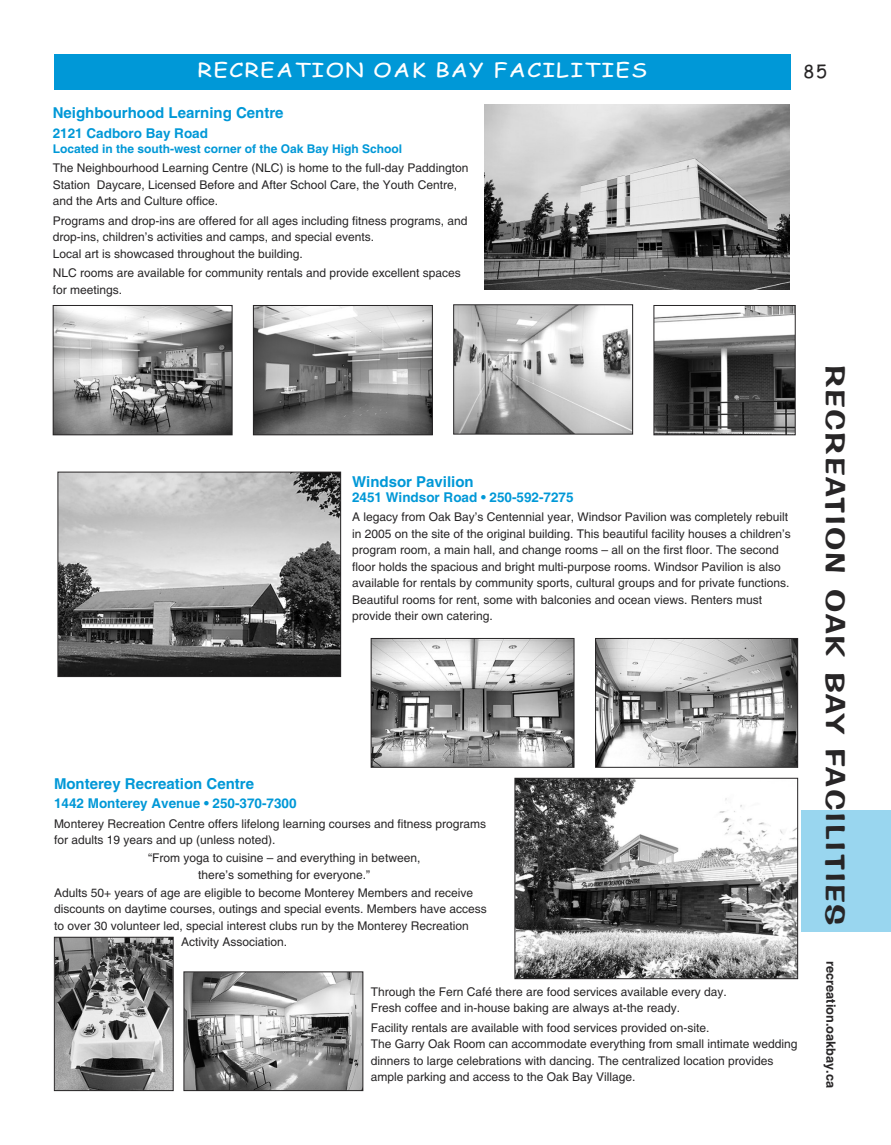
<style>
.page{position:relative;width:891px;height:1145px;background:#fff}
.page>*{position:absolute;margin:0;border:0;box-sizing:border-box;transform-origin:0 0}
.t1{font:27px "Impress BT";letter-spacing:.05em;color:#272526;scale:1.3 1}
.t2{font:19.5px "Comic Sans MS";letter-spacing:.05em;color:#fff;scale:1.2 1}
.t3{font:18px "Comic Sans MS";color:#272526}
.t4{font:700 15px "Helvetica";color:#0098d7}
.t5{font:700 13.5px "Helvetica";color:#0098d7}
.t6{font:700 12.75px "Helvetica";color:#272526}
.t7{font:12px/16.5px "Helvetica";color:#272526}
.t8{font:700 12px "Helvetica";color:#0098d7}
</style>
<div class="page">
<div style="left:801px;top:810px;width:90px;height:122px;background:#99d6ef"></div>
<div style="left:54px;top:54px;width:737px;height:35px;background:#0098d7"></div>
<img style="left:186px;top:973px;width:175px;height:116px">
<div style="left:184px;top:971px;width:179px;height:120px;border:1px solid #272526"></div>
<img style="left:56px;top:939px;width:116px;height:150px">
<div style="left:54px;top:937px;width:120px;height:154px;border:1px solid #272526"></div>
<img style="left:55px;top:307px;width:176px;height:126px">
<div style="left:53px;top:305px;width:180px;height:130px;border:1px solid #272526"></div>
<img style="left:255px;top:307px;width:176px;height:126px">
<div style="left:253px;top:305px;width:180px;height:130px;border:1px solid #272526"></div>
<img style="left:455px;top:306px;width:176px;height:126px">
<div style="left:453px;top:304px;width:180px;height:130px;border:1px solid #272526"></div>
<img style="left:656px;top:307px;width:138px;height:126px">
<div style="left:654px;top:305px;width:142px;height:130px;border:1px solid #272526"></div>
<img style="left:597px;top:640px;width:199px;height:126px">
<div style="left:595px;top:638px;width:203px;height:130px;border:1px solid #272526"></div>
<img style="left:485px;top:104px;width:305px;height:186px">
<img style="left:60px;top:474px;width:279px;height:201px">
<div style="left:58px;top:472px;width:283px;height:205px;border:1px solid #272526"></div>
<img style="left:373px;top:640px;width:199px;height:126px">
<div style="left:371px;top:638px;width:203px;height:130px;border:1px solid #272526"></div>
<img style="left:517px;top:780px;width:279px;height:197px">
<div style="left:515px;top:778px;width:283px;height:201px;border:1px solid #272526"></div>
<h2 class="t2" style="left:198px;top:58px;width:376px">RECREATION OAK BAY FACILITIES</h2>
<p class="t4" style="left:53px;top:104px;width:232px">Neighbourhood Learning Centre</p>
<p class="t5" style="left:53px;top:125px;width:157px">2121 Cadboro Bay Road</p>
<p class="t8" style="left:53px;top:142px;width:351px">Located in the south-west corner of the Oak Bay High School</p>
<p class="t7" style="left:53px;top:160px;width:417px">The Neighbourhood Learning Centre (NLC) is home to the full-day Paddington<br>Station Daycare, Licensed Before and After School Care, the Youth Centre, and the Arts and Culture office.</p>
<p class="t7" style="left:53px;top:213px;width:416px">Programs and drop-ins are offered for all ages including fitness programs, and drop-ins, children’s activities and camps, and special events.<br>Local art is showcased throughout the building.</p>
<p class="t7" style="left:53px;top:265px;width:410px">NLC rooms are available for community rentals and provide excellent spaces for meetings.</p>
<h3 class="t3" style="left:803px;top:61px;width:25px">85</h3>
<p class="t4" style="left:352px;top:473px;width:123px">Windsor Pavilion</p>
<p class="t5" style="left:352px;top:489px;width:223px">2451 Windsor Road • 250-592-7275</p>
<p class="t7" style="left:352px;top:509px;width:440px">A legacy from Oak Bay’s Centennial year, Windsor Pavilion was completely rebuilt in 2005 on the site of the original building. This beautiful facility houses a children’s program room, a main hall, and change rooms – all on the first floor. The second floor holds the spacious and bright multi-purpose rooms. Windsor Pavilion is also available for rentals by community sports, cultural groups and for private functions.<br>Beautiful rooms for rent, some with balconies and ocean views. Renters must provide their own catering.</p>
<p class="t4" style="left:54px;top:775px;width:202px">Monterey Recreation Centre</p>
<p class="t5" style="left:54px;top:796px;width:244px">1442 Monterey Avenue • 250-370-7300</p>
<p class="t7" style="left:54px;top:815px;width:434px">Monterey Recreation Centre offers lifelong learning courses and fitness programs for adults 19 years and up (unless noted).</p>
<p class="t7" style="left:148px;top:850px;width:274px;text-align:center">“From yoga to cuisine – and everything in between, there’s something for everyone.”</p>
<p class="t7" style="left:54px;top:884px;width:421px">Adults 50+ years of age are eligible to become Monterey Members and receive</p>
<p class="t7" style="left:54px;top:901px;width:434px">discounts on daytime courses, outings and special events. Members have access</p>
<p class="t7" style="left:54px;top:917px;width:416px">to over 30 volunteer led, special interest clubs run by the Monterey Recreation</p>
<p class="t7" style="left:181px;top:934px;width:108px">Activity Association.</p>
<p class="t7" style="left:371px;top:983px;width:358px">Through the Fern Café there are food services available every day.<br>Fresh coffee and in-house baking are always at-the ready.</p>
<p class="t7" style="left:371px;top:1019px;width:428px">Facility rentals are available with food services provided on-site.<br>The Garry Oak Room can accommodate everything from small intimate wedding dinners to large celebrations with dancing. The centralized location provides ample parking and access to the Oak Bay Village.</p>
<h1 class="t1" style="left:851px;top:365px;width:433px;rotate:90deg">RECREATION OAK BAY FACILITIES</h1>
<p class="t6" style="left:838px;top:961px;width:128px;rotate:90deg">recreation.oakbay.ca</p>
</div>
